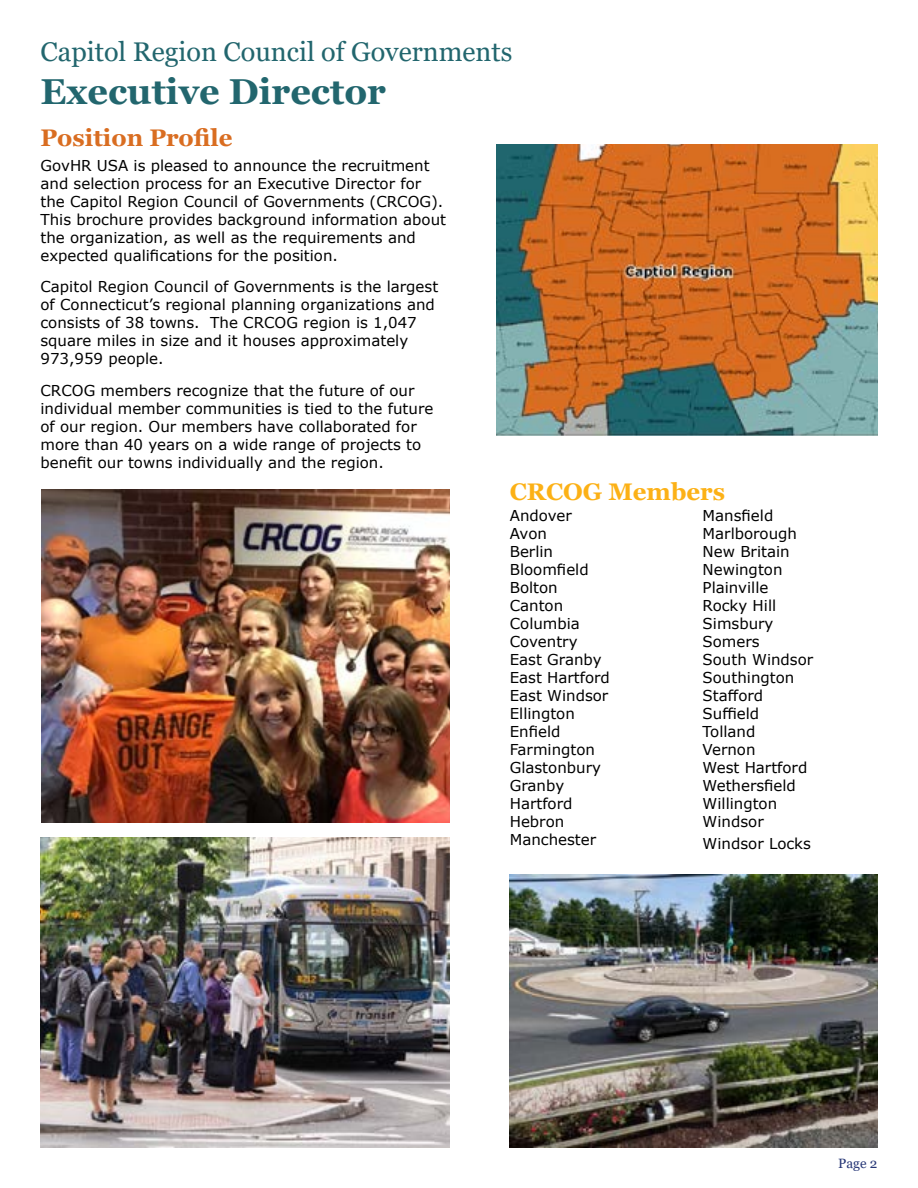
<style>
.page{position:relative;width:918px;height:1188px;background:#fff}
.page>*{position:absolute;margin:0;border:0;box-sizing:border-box;transform-origin:0 0}
.t1{font:700 36px "Georgia";color:#22666e}
.t2{font:27px "Georgia";color:#22666e}
.t3{font:700 24px "Georgia";color:#d96d21}
.t4{font:700 24px "Georgia";color:#fcb116}
.t5{font:15px/18px "Verdana";color:#000}
.t6{font:13.5px "Georgia";color:#263676}
</style>
<div class="page">
<img style="left:497px;top:145px;width:381px;height:290px">
<img style="left:41px;top:489px;width:409px;height:333px">
<img style="left:40px;top:837px;width:410px;height:310px">
<img style="left:510px;top:874px;width:368px;height:273px">
<h2 class="t2" style="left:40px;top:35px;width:474px">Capitol Region Council of Governments</h2>
<h1 class="t1" style="left:40px;top:69px;width:347px">Executive Director</h1>
<h3 class="t3" style="left:40px;top:122px;width:194px">Position Profile</h3>
<p class="t5" style="left:40px;top:156px;width:407px">GovHR USA is pleased to announce the recruitment and selection process for an Executive Director for the Capitol Region Council of Governments (CRCOG).<br>This brochure provides background information about the organization, as well as the requirements and expected qualifications for the position.</p>
<p class="t5" style="left:40px;top:278px;width:399px">Capitol Region Council of Governments is the largest of Connecticut’s regional planning organizations and consists of 38 towns. The CRCOG region is 1,047 square miles in size and it houses approximately 973,959 people.</p>
<p class="t5" style="left:40px;top:381px;width:394px">CRCOG members recognize that the future of our individual member communities is tied to the future of our region. Our members have collaborated for more than 40 years on a wide range of projects to benefit our towns individually and the region.</p>
<h3 class="t4" style="left:510px;top:476px;width:217px">CRCOG Members</h3>
<p class="t5" style="left:510px;top:507px;width:102px">Andover<br>Avon<br>Berlin<br>Bloomfield<br>Bolton<br>Canton<br>Columbia<br>Coventry<br>East Granby<br>East Hartford<br>East Windsor<br>Ellington<br>Enfield<br>Farmington<br>Glastonbury<br>Granby<br>Hartford<br>Hebron<br>Manchester</p>
<p class="t5" style="left:703px;top:507px;width:112px">Mansfield<br>Marlborough<br>New Britain<br>Newington<br>Plainville<br>Rocky Hill<br>Simsbury<br>Somers<br>South Windsor<br>Southington<br>Stafford<br>Suffield<br>Tolland<br>Vernon<br>West Hartford<br>Wethersfield<br>Willington<br>Windsor</p>
<p class="t5" style="left:703px;top:834px;width:110px">Windsor Locks</p>
<p class="t6" style="left:838px;top:1155px;width:41px">Page 2</p>
</div>
